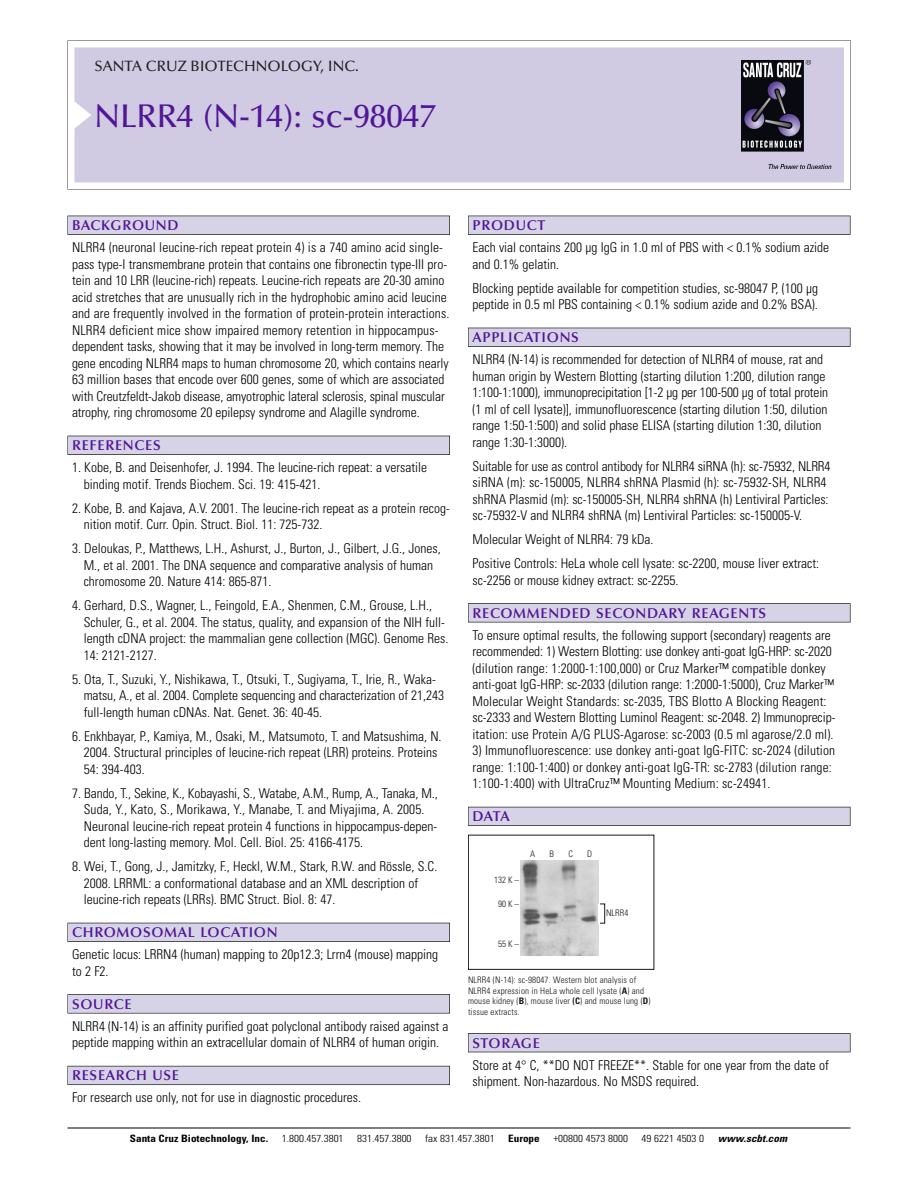
<style>
.page{position:relative;width:918px;height:1188px;background:#fff}
.page>*{position:absolute;margin:0;border:0;box-sizing:border-box;transform-origin:0 0}
.t1{font:500 33px "Optima";color:#511695}
.t2{font:500 15px "Optima";color:#231f20}
.t3{font:600 14.25px "Optima";letter-spacing:.05em;color:#511695}
.t4{font:300 condensed 13.5px/16.5px "Univers";color:#000}
.t5{font:300 condensed 10.2px "Univers";color:#000;scale:1.1 1}
.t6{font:700 condensed 10.2px "Univers";color:#000;scale:1.1 1}
.t7{font:italic 700 condensed 10.2px "Univers";letter-spacing:.005em;color:#000;scale:1.1 1}
.t8{font:9px/10.5px "Univers Condensed Light+ZKOVAL";letter-spacing:.015em;color:#191919}
.s1{font-family:"Univers Condensed Bold+UWDZKJ"}
</style>
<div class="page">
<svg style="left:68px;top:40px;width:783px;height:149px"></svg>
<div style="left:74px;top:47px;width:770px;height:135px;background:#d1cae3"></div>
<img style="left:741px;top:60px;width:90px;height:108px">
<div style="left:68px;top:216px;width:382px;height:19px;background:#525155"></div>
<div style="left:68px;top:216px;width:381px;height:18px;background:#d7d3e7"></div>
<div style="left:68px;top:436px;width:382px;height:19px;background:#515055"></div>
<div style="left:68px;top:436px;width:381px;height:18px;background:#d7d3e7"></div>
<div style="left:68px;top:923px;width:382px;height:19px;background:#525158"></div>
<div style="left:68px;top:923px;width:381px;height:18px;background:#d7d3e7"></div>
<div style="left:68px;top:994px;width:382px;height:19px;background:#575759"></div>
<div style="left:68px;top:995px;width:381px;height:18px;background:#d7d3e7"></div>
<div style="left:68px;top:1066px;width:382px;height:19px;background:#5b5a62"></div>
<div style="left:68px;top:1066px;width:381px;height:18px;background:#d7d3e7"></div>
<div style="left:468px;top:216px;width:382px;height:19px;background:#525155"></div>
<div style="left:468px;top:216px;width:382px;height:18px;background:#d7d3e7"></div>
<div style="left:468px;top:328px;width:382px;height:19px;background:#515055"></div>
<div style="left:468px;top:328px;width:382px;height:18px;background:#d7d3e7"></div>
<div style="left:468px;top:603px;width:382px;height:19px;background:#545357"></div>
<div style="left:468px;top:604px;width:382px;height:18px;background:#d7d3e7"></div>
<div style="left:468px;top:807px;width:382px;height:19px;background:#54535a"></div>
<div style="left:468px;top:807px;width:382px;height:18px;background:#d7d3e7"></div>
<div style="left:468px;top:1033px;width:382px;height:19px;background:#525156"></div>
<div style="left:468px;top:1034px;width:382px;height:18px;background:#d7d3e7"></div>
<hr style="left:68px;top:1128px;width:782px;height:1px;background:#000">
<div style="left:468px;top:835px;width:186px;height:135px;border:1px solid #191919"></div>
<img style="left:520px;top:860px;width:78px;height:95px">
<div style="left:600px;top:904px;width:5px;height:19px;border:1px solid #191919"></div>
<p class="t2" style="left:94px;top:61px;width:266px">SANTA CRUZ BIOTECHNOLOGY, INC.</p>
<h1 class="t1" style="left:94px;top:103px;width:343px">NLRR4 (N-14): sc-98047</h1>
<p class="t3" style="left:72px;top:219px;width:108px">BACKGROUND</p>
<p class="t4" style="left:72px;top:240px;width:379px">NLRR4 (neuronal leucine-rich repeat protein 4) is a 740 amino acid single&shy;pass type-I transmembrane protein that contains one fibronectin type-III pro&shy;tein and 10 LRR (leucine-rich) repeats. Leucine-rich repeats are 20-30 amino acid stretches that are unusually rich in the hydrophobic amino acid leucine and are frequently involved in the formation of protein-protein interactions.<br>NLRR4 deficient mice show impaired memory retention in hippocampus&shy;dependent tasks, showing that it may be involved in long-term memory. The gene encoding NLRR4 maps to human chromosome 20, which contains nearly 63 million bases that encode over 600 genes, some of which are associated with Creutzfeldt-Jakob disease, amyotrophic lateral sclerosis, spinal muscular atrophy, ring chromosome 20 epilepsy syndrome and Alagille syndrome.</p>
<p class="t3" style="left:72px;top:440px;width:90px">REFERENCES</p>
<p class="t4" style="left:84px;top:460px;width:345px;text-indent:-12px">1. Kobe, B. and Deisenhofer, J. 1994. The leucine-rich repeat: a versatile binding motif. Trends Biochem. Sci. 19: 415-421.</p>
<p class="t4" style="left:84px;top:501px;width:368px;text-indent:-12px">2. Kobe, B. and Kajava, A.V. 2001. The leucine-rich repeat as a protein recog&shy;nition motif. Curr. Opin. Struct. Biol. 11: 725-732.</p>
<p class="t4" style="left:84px;top:541px;width:359px;text-indent:-12px">3. Deloukas, P., Matthews, L.H., Ashurst, J., Burton, J., Gilbert, J.G., Jones,<br>M., et al. 2001. The DNA sequence and comparative analysis of human chromosome 20. Nature 414: 865-871.</p>
<p class="t4" style="left:84px;top:598px;width:366px;text-indent:-12px">4. Gerhard, D.S., Wagner, L., Feingold, E.A., Shenmen, C.M., Grouse, L.H., Schuler, G., et al. 2004. The status, quality, and expansion of the NIH full&shy;length cDNA project: the mammalian gene collection (MGC). Genome Res.<br>14: 2121-2127.</p>
<p class="t4" style="left:84px;top:672px;width:362px;text-indent:-12px">5. Ota, T., Suzuki, Y., Nishikawa, T., Otsuki, T., Sugiyama, T., Irie, R., Waka&shy;matsu, A., et al. 2004. Complete sequencing and characterization of 21,243 full-length human cDNAs. Nat. Genet. 36: 40-45.</p>
<p class="t4" style="left:84px;top:729px;width:359px;text-indent:-12px">6. Enkhbayar, P., Kamiya, M., Osaki, M., Matsumoto, T. and Matsushima, N.<br>2004. Structural principles of leucine-rich repeat (LRR) proteins. Proteins<br>54: 394-403.</p>
<p class="t4" style="left:84px;top:786px;width:356px;text-indent:-12px">7. Bando, T., Sekine, K., Kobayashi, S., Watabe, A.M., Rump, A., Tanaka, M., Suda, Y., Kato, S., Morikawa, Y., Manabe, T. and Miyajima, A. 2005.<br>Neuronal leucine-rich repeat protein 4 functions in hippocampus-depen&shy;dent long-lasting memory. Mol. Cell. Biol. 25: 4166-4175.</p>
<p class="t4" style="left:84px;top:859px;width:355px;text-indent:-12px">8. Wei, T., Gong, J., Jamitzky, F., Heckl, W.M., Stark, R.W. and Rössle, S.C.<br>2008. LRRML: a conformational database and an XML description of leucine-rich repeats (LRRs). BMC Struct. Biol. 8: 47.</p>
<p class="t3" style="left:72px;top:927px;width:207px">CHROMOSOMAL LOCATION</p>
<p class="t4" style="left:72px;top:947px;width:368px">Genetic locus: LRRN4 (human) mapping to 20p12.3; Lrrn4 (mouse) mapping to 2 F2.</p>
<p class="t3" style="left:72px;top:998px;width:61px">SOURCE</p>
<p class="t4" style="left:72px;top:1019px;width:378px">NLRR4 (N-14) is an affinity purified goat polyclonal antibody raised against a peptide mapping within an extracellular domain of NLRR4 of human origin.</p>
<p class="t3" style="left:72px;top:1070px;width:109px">RESEARCH USE</p>
<p class="t4" style="left:72px;top:1090px;width:290px">For research use only, not for use in diagnostic procedures.</p>
<p class="t3" style="left:473px;top:219px;width:74px">PRODUCT</p>
<p class="t4" style="left:473px;top:240px;width:358px">Each vial contains 200 µg IgG in 1.0 ml of PBS with &lt; 0.1% sodium azide and 0.1% gelatin.</p>
<p class="t4" style="left:473px;top:281px;width:347px">Blocking peptide available for competition studies, sc-98047 P, (100 µg peptide in 0.5 ml PBS containing &lt; 0.1% sodium azide and 0.2% BSA).</p>
<p class="t3" style="left:473px;top:332px;width:108px">APPLICATIONS</p>
<p class="t4" style="left:473px;top:352px;width:357px">NLRR4 (N-14) is recommended for detection of NLRR4 of mouse, rat and human origin by Western Blotting (starting dilution 1:200, dilution range 1:100-1:1000), immunoprecipitation [1-2 µg per 100-500 µg of total protein (1 ml of cell lysate)], immunofluorescence (starting dilution 1:50, dilution range 1:50-1:500) and solid phase ELISA (starting dilution 1:30, dilution range 1:30-1:3000).</p>
<p class="t4" style="left:473px;top:459px;width:360px">Suitable for use as control antibody for NLRR4 siRNA (h): sc-75932, NLRR4 siRNA (m): sc-150005, NLRR4 shRNA Plasmid (h): sc-75932-SH, NLRR4 shRNA Plasmid (m): sc-150005-SH, NLRR4 shRNA (h) Lentiviral Particles: sc-75932-V and NLRR4 shRNA (m) Lentiviral Particles: sc-150005-V.</p>
<p class="t4" style="left:473px;top:529px;width:348px;line-height:24px">Molecular Weight of NLRR4: 79 kDa.<br>Positive Controls: HeLa whole cell lysate: sc-2200, mouse liver extract:</p>
<p class="t4" style="left:473px;top:573px;width:208px">sc-2256 or mouse kidney extract: sc-2255.</p>
<p class="t3" style="left:473px;top:607px;width:295px">RECOMMENDED SECONDARY REAGENTS</p>
<p class="t4" style="left:473px;top:628px;width:364px">To ensure optimal results, the following support (secondary) reagents are recommended: 1) Western Blotting: use donkey anti-goat IgG-HRP: sc-2020 (dilution range: 1:2000-1:100,000) or Cruz Marker™ compatible donkey anti-goat IgG-HRP: sc-2033 (dilution range: 1:2000-1:5000), Cruz Marker™ Molecular Weight Standards: sc-2035, TBS Blotto A Blocking Reagent: sc-2333 and Western Blotting Luminol Reagent: sc-2048. 2) Immunoprecip&shy;itation: use Protein A/G PLUS-Agarose: sc-2003 (0.5 ml agarose/2.0 ml).</p>
<p class="t4" style="left:473px;top:743px;width:364px">3) Immunofluorescence: use donkey anti-goat IgG-FITC: sc-2024 (dilution range: 1:100-1:400) or donkey anti-goat IgG-TR: sc-2783 (dilution range:<br>1:100-1:400) with UltraCruz™ Mounting Medium: sc-24941.</p>
<p class="t3" style="left:473px;top:811px;width:39px">DATA</p>
<p class="t8" style="left:494px;top:875px;width:26px">132 K –</p>
<p class="t8" style="left:498px;top:899px;width:22px">90K–</p>
<p class="t8" style="left:498px;top:940px;width:22px">55K–</p>
<p class="t8" style="left:530px;top:849px;width:7px">A</p>
<p class="t8" style="left:550px;top:849px;width:6px">B</p>
<p class="t8" style="left:568px;top:849px;width:6px">C</p>
<p class="t8" style="left:587px;top:849px;width:7px">D</p>
<p class="t8" style="left:606px;top:908px;width:24px">NLRR4</p>
<p class="t8" style="left:468px;top:976px;width:184px">NLRR4 (N-14): sc-98047. Western blot analysis of NLRR4 expression in HeLa whole cell lysate (<span class="s1">A</span>) and mouse kidney (<span class="s1">B</span>), mouse liver <span class="s1">(C</span>) and mouse lung (<span class="s1">D</span>) tissue extracts.</p>
<p class="t3" style="left:473px;top:1037px;width:69px">STORAGE</p>
<p class="t4" style="left:473px;top:1058px;width:358px">Store at 4° C, **DO NOT FREEZE**. Stable for one year from the date of shipment. Non-hazardous. No MSDS required.</p>
<p class="t6" style="left:130px;top:1135px;width:127px">Santa Cruz Biotechnology, Inc.</p>
<p class="t5" style="left:282px;top:1135px;width:58px">1.800.457.3801</p>
<p class="t5" style="left:357px;top:1135px;width:51px">831.457.3800</p>
<p class="t5" style="left:425px;top:1135px;width:65px">fax 831.457.3801</p>
<p class="t6" style="left:508px;top:1135px;width:30px">Europe</p>
<p class="t5" style="left:553px;top:1135px;width:69px">+00800 4573 8000</p>
<p class="t5" style="left:642px;top:1135px;width:58px">49 6221 4503 0</p>
<p class="t7" style="left:718px;top:1135px;width:64px">www.scbt.com</p>
</div>
